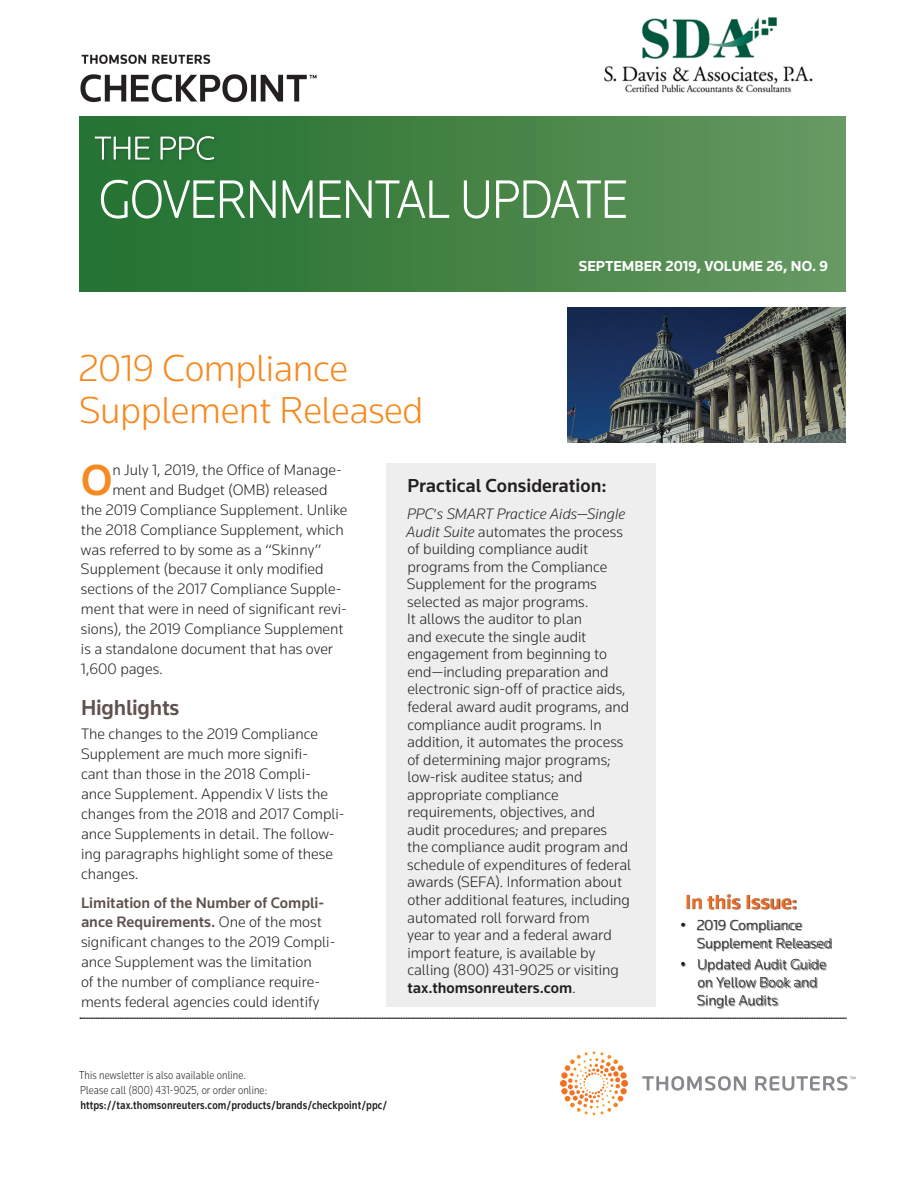
<style>
.page{position:relative;width:918px;height:1188px;background:#fff}
.page>*{position:absolute;margin:0;border:0;box-sizing:border-box;transform-origin:0 0}
.ParagraphFirst{font:500 45px "Knowledge";color:#f6891f}
.TitleArticle{font:300 39px/42px "Knowledge";letter-spacing:-.01em;color:#f6891f}
.TitleTopic{font:500 22.5px "Knowledge";letter-spacing:-.01em;color:#5f514d}
.NewsletterTOCTitle{font:500 21px "Knowledge";color:#f36e21}
.PractConTitle{font:500 19.5px "Knowledge";color:#231f20}
.PractConText{font:300 15.75px/17.5px "Knowledge";letter-spacing:-.005em;color:#231f20}
.ParagraphText{font:300 15.75px/20px "Knowledge";color:#231f20}
.ParagraphFirst-2{font:300 15.75px "Knowledge";color:#231f20}
.t1{font:300 15px/18px "Knowledge";letter-spacing:-.005em;color:#231f20}
.header_right_first{font:700 15px "Knowledge";color:#fff}
.t2{font:300 12px/15px "Knowledge";letter-spacing:.01em;color:#231f20;scale:.86 1}
.t3{font:500 12px "Knowledge";letter-spacing:.01em;color:#231f20;scale:.86 1}
.s1{font-style:italic}
.s2{font-size:15px}
.s3{font-weight:500}
.s4{font-weight:500;color:#5f514d}
</style>
<div class="page">
<svg style="left:642px;top:1076px;width:213px;height:15px"></svg>
<svg style="left:560px;top:1051px;width:68px;height:61px"></svg>
<svg style="left:80px;top:1018px;width:767px;height:1px"></svg>
<div style="left:80px;top:116px;width:766px;height:176px;background:linear-gradient(to right,#20702e,#679860)"></div>
<div style="left:93px;top:134px;width:125px;height:30px;background:#287435"></div>
<svg style="left:95px;top:136px;width:55px;height:24px"></svg>
<svg style="left:160px;top:136px;width:55px;height:24px"></svg>
<svg style="left:100px;top:179px;width:176px;height:41px"></svg>
<svg style="left:282px;top:177px;width:31px;height:42px"></svg>
<svg style="left:319px;top:179px;width:131px;height:41px;background:#689b6a"></svg>
<svg style="left:463px;top:180px;width:164px;height:39px;background:#76a375"></svg>
<img style="left:567px;top:307px;width:279px;height:135px">
<img style="left:80px;top:54px;width:237px;height:49px">
<div style="left:681px;top:894px;width:151px;height:114px;background:#231f20;opacity:.75"></div>
<div style="left:387px;top:464px;width:269px;height:543px;background:#eeeeef"></div>
<img style="left:604px;top:17px;width:209px;height:76px">
<p class="header_right_first" style="left:579px;top:256px;width:251px">SEPTEMBER 2019, VOLUME 26, NO. 9</p>
<p class="TitleArticle" style="left:78px;top:347px;width:347px">2019 Compliance<br>Supplement Released</p>
<p class="ParagraphFirst" style="left:81px;top:452px;width:33px">O</p>
<p class="ParagraphFirst-2" style="left:112px;top:460px;width:231px">n July 1, 2019, the Office of Manage-</p>
<p class="PractConTitle" style="left:408px;top:474px;width:201px">Practical Consideration:</p>
<p class="PractConText" style="left:406px;top:505px;width:227px"><span class="s1">PPC</span><span class="s2">’</span><span class="s1">s SMART Practice Aids—Single<br>Audit Suite</span> automates the process of building compliance audit programs from the Compliance<br>Supplement for the programs selected as major programs.<br>It allows the auditor to plan<br>and execute the single audit engagement from beginning to end—including preparation and electronic sign-off of practice aids, federal award audit programs, and compliance audit programs. In addition, it automates the process of determining major programs; low-risk auditee status; and appropriate compliance requirements, objectives, and<br>audit procedures; and prepares<br>the compliance audit program and schedule of expenditures of federal awards (SEFA). Information about other additional features, including automated roll forward from<br>year to year and a federal award import feature, is available by calling (800) 431-9025 or visiting <span class="s3">tax.thomsonreuters.com</span>.</p>
<p class="ParagraphFirst-2" style="left:112px;top:480px;width:217px">ment and Budget (OMB) released</p>
<p class="ParagraphFirst-2" style="left:81px;top:500px;width:268px">the 2019 Compliance Supplement. Unlike</p>
<p class="ParagraphFirst-2" style="left:81px;top:520px;width:264px">the 2018 Compliance Supplement, which</p>
<p class="ParagraphFirst-2" style="left:81px;top:540px;width:242px">was referred to by some as a “Skinny”</p>
<p class="ParagraphFirst-2" style="left:81px;top:559px;width:244px">Supplement (because it only modified</p>
<p class="ParagraphFirst-2" style="left:81px;top:579px;width:262px">sections of the 2017 Compliance Supple-</p>
<p class="ParagraphFirst-2" style="left:81px;top:599px;width:267px">ment that were in need of significant revi-</p>
<p class="ParagraphFirst-2" style="left:81px;top:619px;width:264px">sions), the 2019 Compliance Supplement</p>
<p class="ParagraphFirst-2" style="left:81px;top:639px;width:253px">is a standalone document that has over</p>
<p class="ParagraphFirst-2" style="left:81px;top:659px;width:84px">1,600 pages.</p>
<p class="TitleTopic" style="left:81px;top:693px;width:100px">Highlights</p>
<p class="ParagraphText" style="left:81px;top:724px;width:265px">The changes to the 2019 Compliance Supplement are much more signifi-<br>cant than those in the 2018 Compli&shy;ance Supplement. Appendix V lists the changes from the 2018 and 2017 Compli&shy;ance Supplements in detail. The follow&shy;ing paragraphs highlight some of these changes.</p>
<p class="ParagraphText" style="left:81px;top:892px;width:256px"><span class="s4">Limitation of the Number of Compli&shy;ance Requirements.</span> One of the most significant changes to the 2019 Compli&shy;ance Supplement was the limitation<br>of the number of compliance require&shy;ments federal agencies could identify</p>
<p class="NewsletterTOCTitle" style="left:685px;top:889px;width:113px">In this Issue:</p>
<p class="t1" style="left:697px;top:916px;width:137px;text-indent:-16px">• 2019 Compliance<br>Supplement Released</p>
<p class="t1" style="left:697px;top:955px;width:131px;text-indent:-16px">• Updated Audit Guide on Yellow Book and<br>Single Audits</p>
<p class="t2" style="left:79px;top:1068px;width:220px">This newsletter is also available online.<br>Please call (800) 431-9025, or order online:</p>
<p class="t3" style="left:80px;top:1098px;width:358px">https://tax.thomsonreuters.com/products/brands/checkpoint/ppc/</p>
</div>
